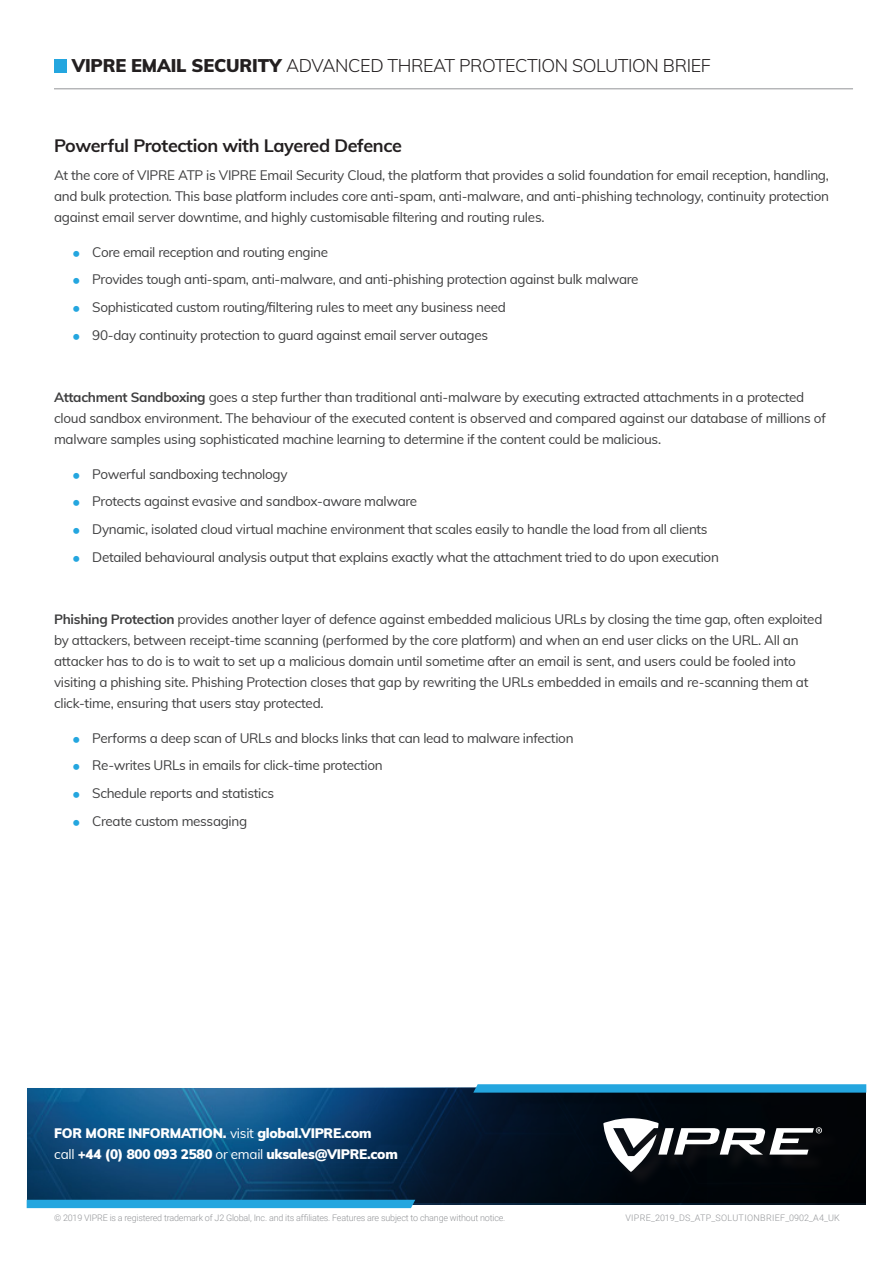
<style>
.page{position:relative;width:893px;height:1263px;background:#fff}
.page>*{position:absolute;margin:0;border:0;box-sizing:border-box;transform-origin:0 0}
.t1{font:300 18px "Muli";letter-spacing:-.02em;color:#231f20}
.t2{font:700 18px "Muli";letter-spacing:-.02em;color:#231f20}
.body_copy{font:13.5px/21px "Muli";letter-spacing:-.025em;color:#3e3e3f}
.body_copy-2{font:900 13.5px/21px "Muli";letter-spacing:-.02em;color:#fff}
.t3{font:300 9px "Roboto";letter-spacing:-.02em;color:#939598}
.t4{font:300 9px "Roboto";letter-spacing:.035em;color:#939598}
.s1{font-weight:900}
.s2{font-weight:700}
.s3{font-weight:400}
</style>
<div class="page">
<svg style="left:27px;top:1088px;width:839px;height:115px;background:#0a385b"></svg>
<img style="left:187px;top:1087px;width:520px;height:116px">
<svg style="left:473px;top:1084px;width:393px;height:8px;background:#2ba8df"></svg>
<div style="left:27px;top:1200px;width:388px;height:8px;background:#24a6df"></div>
<div style="left:54px;top:59px;width:13px;height:14px;background:#24a6df"></div>
<hr style="left:54px;top:88px;width:799px;height:1px;background:#939598">
<div style="left:606px;top:1120px;width:234px;height:70px;background:#000408"></div>
<svg style="left:603px;top:1118px;width:219px;height:54px"></svg>
<h1 class="t1" style="left:72px;top:53px;width:641px"><span class="s1">VIPRE EMAIL SECURITY</span> ADVANCED THREAT PROTECTION SOLUTION BRIEF</h1>
<p class="t2" style="left:54px;top:133px;width:349px">Powerful Protection with Layered Defence</p>
<p class="body_copy" style="left:54px;top:164px;width:777px;text-align:justify">At the core of VIPRE ATP is VIPRE Email Security Cloud, the platform that provides a solid foundation for email reception, handling, and bulk protection. This base platform includes core anti-spam, anti-malware, and anti-phishing technology, continuity protection against email server downtime, and highly customisable filtering and routing rules.</p>
<p class="body_copy" style="left:92px;top:241px;width:237px">Core email reception and routing engine</p>
<p class="body_copy" style="left:92px;top:268px;width:548px">Provides tough anti-spam, anti-malware, and anti-phishing protection against bulk malware</p>
<p class="body_copy" style="left:92px;top:296px;width:415px">Sophisticated custom routing/filtering rules to meet any business need</p>
<p class="body_copy" style="left:92px;top:324px;width:397px">90-day continuity protection to guard against email server outages</p>
<p class="body_copy" style="left:54px;top:386px;width:773px"><span class="s2">Attachment Sandboxing</span> goes a step further than traditional anti-malware by executing extracted attachments in a protected cloud sandbox environment. The behaviour of the executed content is observed and compared against our database of millions of malware samples using sophisticated machine learning to determine if the content could be malicious.</p>
<p class="body_copy" style="left:92px;top:463px;width:197px">Powerful sandboxing technology</p>
<p class="body_copy" style="left:92px;top:490px;width:327px">Protects against evasive and sandbox-aware malware</p>
<p class="body_copy" style="left:92px;top:518px;width:617px">Dynamic, isolated cloud virtual machine environment that scales easily to handle the load from all clients</p>
<p class="body_copy" style="left:92px;top:546px;width:628px">Detailed behavioural analysis output that explains exactly what the attachment tried to do upon execution</p>
<p class="body_copy" style="left:54px;top:608px;width:770px"><span class="s2">Phishing Protection</span> provides another layer of defence against embedded malicious URLs by closing the time gap, often exploited by attackers, between receipt-time scanning (performed by the core platform) and when an end user clicks on the URL. All an attacker has to do is to wait to set up a malicious domain until sometime after an email is sent, and users could be fooled into visiting a phishing site. Phishing Protection closes that gap by rewriting the URLs embedded in emails and re-scanning them at click-time, ensuring that users stay protected.</p>
<p class="body_copy" style="left:92px;top:727px;width:483px">Performs a deep scan of URLs and blocks links that can lead to malware infection</p>
<p class="body_copy" style="left:92px;top:754px;width:292px">Re-writes URLs in emails for click-time protection</p>
<p class="body_copy" style="left:92px;top:782px;width:183px">Schedule reports and statistics</p>
<p class="body_copy" style="left:92px;top:810px;width:156px">Create custom messaging</p>
<p class="body_copy-2" style="left:54px;top:1122px;width:345px">FOR MORE INFORMATION. <span class="s3">visit</span> global.VIPRE.com<br><span class="s3">call</span> +44 (0) 800 093 2580 <span class="s3">or email</span> uksales@VIPRE.com</p>
<p class="t3" style="left:54px;top:1212px;width:453px">© 2019 VIPRE is a registered trademark of J2 Global, Inc. and its affiliates. Features are subject to change without notice.</p>
<p class="t4" style="left:625px;top:1212px;width:216px">VIPRE_2019_DS_ATP_SOLUTIONBRIEF_0902_A4_UK</p>
</div>
